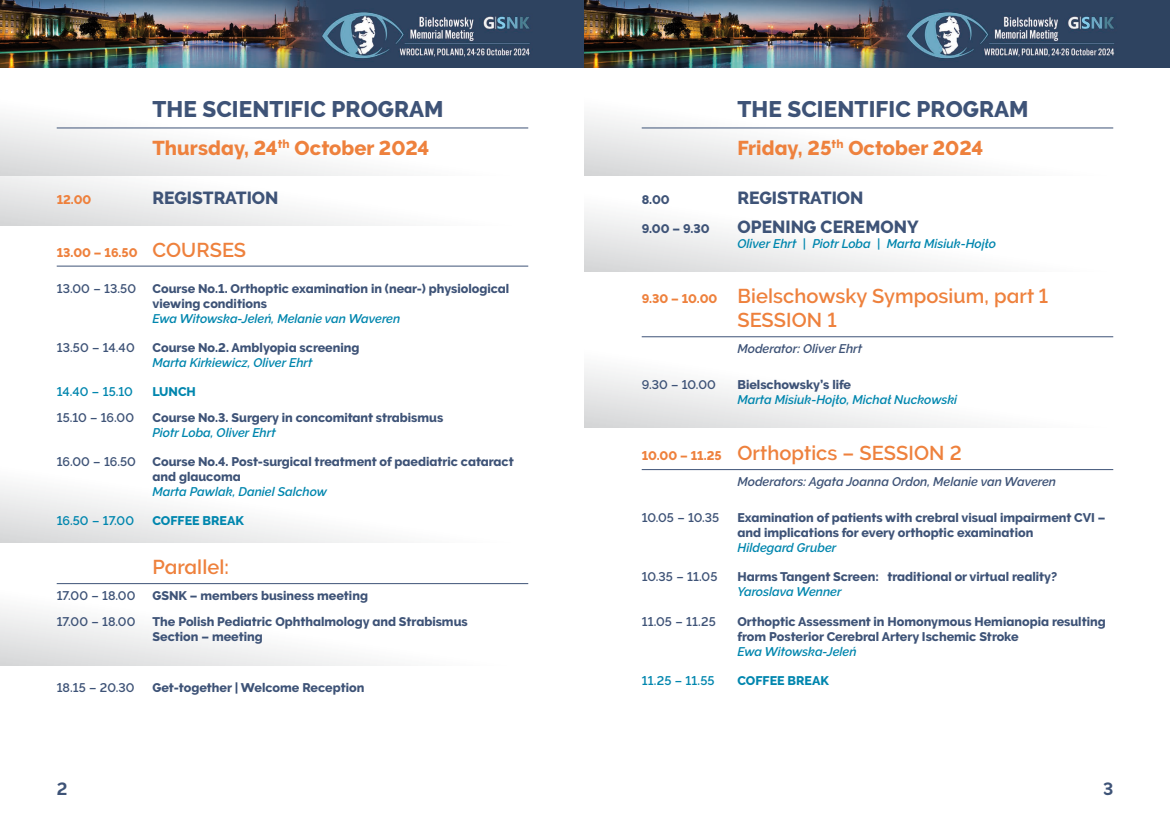
<style>
.page{position:relative;width:1170px;height:833px;background:#fff}
.page>*{position:absolute;margin:0;border:0;box-sizing:border-box;transform-origin:0 0}
.Sesja_NR_nieb_SPIS{font:800 22.5px "Raleway";letter-spacing:.005em;color:#3e5377}
.Sesja_NR_nieb_SPIS-2{font:600 20px/24px "Raleway";letter-spacing:.005em;color:#ee813d}
.Sesja_NR_nieb_SPIS-3{font:800 20px "Raleway";letter-spacing:.005em;color:#ee813d}
.Sesja_TYT{font:800 17.5px "Raleway";color:#3e5377}
.t1{font:700 17.5px "Raleway";color:#3e5377}
.Wyk_TYT{font:800 12.5px/15px "Raleway";color:#3e5377}
.Wyk_AUTOR{font:italic 600 12.5px "Raleway";color:#0086ae}
.Wyk_TYT-2{font:600 12.5px "Raleway";letter-spacing:.01em;color:#3e5377}
.Sesja_NAZWISK{font:italic 600 12.5px "Raleway";color:#3e5377}
.KAWA{font:600 12.5px "Raleway";letter-spacing:.01em;color:#0086ae}
.KAWA-2{font:800 12.5px "Raleway";color:#0086ae}
.Sesja_NR_nieb_SPIS-4{font:800 12.5px "Raleway";color:#ee813d}
.Sesja_TYT-2{font:800 12.5px "Raleway";color:#3e5377}
.Sesja_TYT-3{font:800 12.5px "Raleway";color:#ee813d}
.s1{font-weight:600;font-size:20px}
.s2{font-weight:800;font-size:12.5px}
</style>
<div class="page">
<svg style="left:0;top:542px;width:529px;height:124px"></svg>
<div style="left:0;top:60px;width:585px;height:165px;background:linear-gradient(to right,#e7e8e9,#fff)"></div>
<svg style="left:0;top:377px;width:585px;height:165px"></svg>
<svg style="left:0;top:67px;width:585px;height:108px"></svg>
<hr style="left:57px;top:127px;width:471px;height:1px;background:#3e5377">
<hr style="left:57px;top:266px;width:471px;height:1px;background:#3e5377">
<hr style="left:57px;top:583px;width:471px;height:1px;background:#3e5377">
<svg style="left:585px;top:271px;width:529px;height:156px"></svg>
<svg style="left:585px;top:175px;width:398px;height:96px"></svg>
<svg style="left:585px;top:67px;width:584px;height:108px"></svg>
<hr style="left:641px;top:127px;width:472px;height:1px;background:#3e5377">
<hr style="left:641px;top:336px;width:472px;height:1px;background:#3e5377">
<hr style="left:641px;top:469px;width:472px;height:1px;background:#3e5377">
<img style="left:0;top:0;width:1169px;height:67px">
<p class="Sesja_NR_nieb_SPIS" style="left:152px;top:96px;width:293px">THE SCIENTIFIC PROGRAM</p>
<p class="Sesja_NR_nieb_SPIS-3" style="left:152px;top:137px;width:278px">Thursday, 24<sup>th</sup> October 2024</p>
<p class="Sesja_TYT-3" style="left:57px;top:193px;width:36px">12.00</p>
<p class="Sesja_TYT" style="left:152px;top:188px;width:128px">REGISTRATION</p>
<p class="Sesja_NR_nieb_SPIS-4" style="left:57px;top:245px;width:191px">13.00 – 16.50 <span class="s1">COURSES</span></p>
<p class="Wyk_TYT-2" style="left:57px;top:281px;width:81px">13.00 – 13.50</p>
<p class="Wyk_TYT" style="left:152px;top:281px;width:358px">Course No.1. Orthoptic examination in (near-) physiological viewing conditions</p>
<p class="Wyk_AUTOR" style="left:152px;top:311px;width:249px">Ewa Witowska-Jeleń, Melanie van Waveren</p>
<p class="Wyk_TYT-2" style="left:57px;top:341px;width:79px">13.50 – 14.40</p>
<p class="Wyk_TYT" style="left:152px;top:340px;width:208px">Course No.2. Amblyopia screening</p>
<p class="Wyk_AUTOR" style="left:152px;top:355px;width:161px">Marta Kirkiewicz, Oliver Ehrt</p>
<p class="KAWA" style="left:57px;top:385px;width:78px">14.40 – 15.10</p>
<p class="KAWA-2" style="left:152px;top:385px;width:45px">LUNCH</p>
<p class="Wyk_TYT-2" style="left:57px;top:410px;width:79px">15.10 – 16.00</p>
<p class="Wyk_TYT" style="left:152px;top:410px;width:292px">Course No.3. Surgery in concomitant strabismus</p>
<p class="Wyk_AUTOR" style="left:152px;top:425px;width:125px">Piotr Loba, Oliver Ehrt</p>
<p class="Wyk_TYT-2" style="left:57px;top:455px;width:81px">16.00 – 16.50</p>
<p class="Wyk_TYT" style="left:152px;top:454px;width:363px">Course No.4. Post-surgical treatment of paediatric cataract and glaucoma</p>
<p class="Wyk_AUTOR" style="left:152px;top:484px;width:176px">Marta Pawlak, Daniel Salchow</p>
<p class="KAWA" style="left:57px;top:514px;width:79px">16.50 – 17.00</p>
<p class="KAWA-2" style="left:152px;top:514px;width:93px">COFFEE BREAK</p>
<p class="Sesja_NR_nieb_SPIS-2" style="left:152px;top:555px;width:78px">Parallel:</p>
<p class="Wyk_TYT-2" style="left:57px;top:588px;width:80px">17.00 – 18.00</p>
<p class="Wyk_TYT" style="left:152px;top:588px;width:217px">GSNK – members business meeting</p>
<p class="Wyk_TYT-2" style="left:57px;top:614px;width:80px">17.00 – 18.00</p>
<p class="Wyk_TYT" style="left:152px;top:614px;width:317px">The Polish Pediatric Ophthalmology and Strabismus<br>Section – meeting</p>
<p class="Wyk_TYT-2" style="left:57px;top:680px;width:79px">18.15 – 20.30</p>
<p class="Wyk_TYT" style="left:152px;top:680px;width:213px">Get-together | Welcome Reception</p>
<p class="Sesja_NR_nieb_SPIS" style="left:737px;top:96px;width:293px">THE SCIENTIFIC PROGRAM</p>
<p class="Sesja_NR_nieb_SPIS-3" style="left:737px;top:137px;width:247px">Friday, 25<sup>th</sup> October 2024</p>
<p class="Sesja_TYT-2" style="left:641px;top:193px;width:30px">8.00</p>
<p class="Sesja_TYT" style="left:737px;top:188px;width:128px">REGISTRATION</p>
<p class="Sesja_TYT-2" style="left:641px;top:221px;width:70px">9.00 – 9.30</p>
<p class="Sesja_TYT" style="left:737px;top:216px;width:183px">OPENING CEREMONY</p>
<p class="Wyk_AUTOR" style="left:737px;top:236px;width:260px">Oliver Ehrt | Piotr Loba | Marta Misiuk-Hojło</p>
<p class="Sesja_NR_nieb_SPIS-2" style="left:737px;top:284px;width:312px;text-indent:-96px"><span class="s2">9.30 – 10.00</span> Bielschowsky Symposium, part 1<br>SESSION 1</p>
<p class="Sesja_NAZWISK" style="left:737px;top:341px;width:126px">Moderator: Oliver Ehrt</p>
<p class="Wyk_TYT-2" style="left:641px;top:378px;width:76px">9.30 – 10.00</p>
<p class="Wyk_TYT" style="left:737px;top:377px;width:115px">Bielschowsky’s life</p>
<p class="Wyk_AUTOR" style="left:737px;top:393px;width:221px">Marta Misiuk-Hojło, Michał Nuckowski</p>
<p class="Sesja_NR_nieb_SPIS-2" style="left:641px;top:441px;width:321px"><span class="s2">10.00 – 11.25</span> Orthoptics – SESSION 2</p>
<p class="Sesja_NAZWISK" style="left:737px;top:474px;width:320px">Moderators: Agata Joanna Ordon, Melanie van Waveren</p>
<p class="Wyk_TYT-2" style="left:641px;top:510px;width:79px">10.05 – 10.35</p>
<p class="Wyk_TYT" style="left:737px;top:510px;width:369px">Examination of patients with crebral visual impairment CVI – and implications for every orthoptic examination</p>
<p class="Wyk_AUTOR" style="left:737px;top:540px;width:100px">Hildegard Gruber</p>
<p class="Wyk_TYT-2" style="left:641px;top:570px;width:77px">10.35 – 11.05</p>
<p class="Wyk_TYT" style="left:737px;top:569px;width:321px">Harms Tangent Screen: traditional or virtual reality?</p>
<p class="Wyk_AUTOR" style="left:737px;top:585px;width:106px">Yaroslava Wenner</p>
<p class="Wyk_TYT-2" style="left:641px;top:614px;width:76px">11.05 – 11.25</p>
<p class="Wyk_TYT" style="left:737px;top:614px;width:370px">Orthoptic Assessment in Homonymous Hemianopia resulting from Posterior Cerebral Artery Ischemic Stroke</p>
<p class="Wyk_AUTOR" style="left:737px;top:644px;width:121px">Ewa Witowska-Jeleń</p>
<p class="KAWA" style="left:641px;top:673px;width:74px">11.25 – 11.55</p>
<p class="KAWA-2" style="left:737px;top:673px;width:93px">COFFEE BREAK</p>
<h3 class="t1" style="left:57px;top:778px;width:12px">2</h3>
<h3 class="t1" style="left:1102px;top:778px;width:12px">3</h3>
</div>
